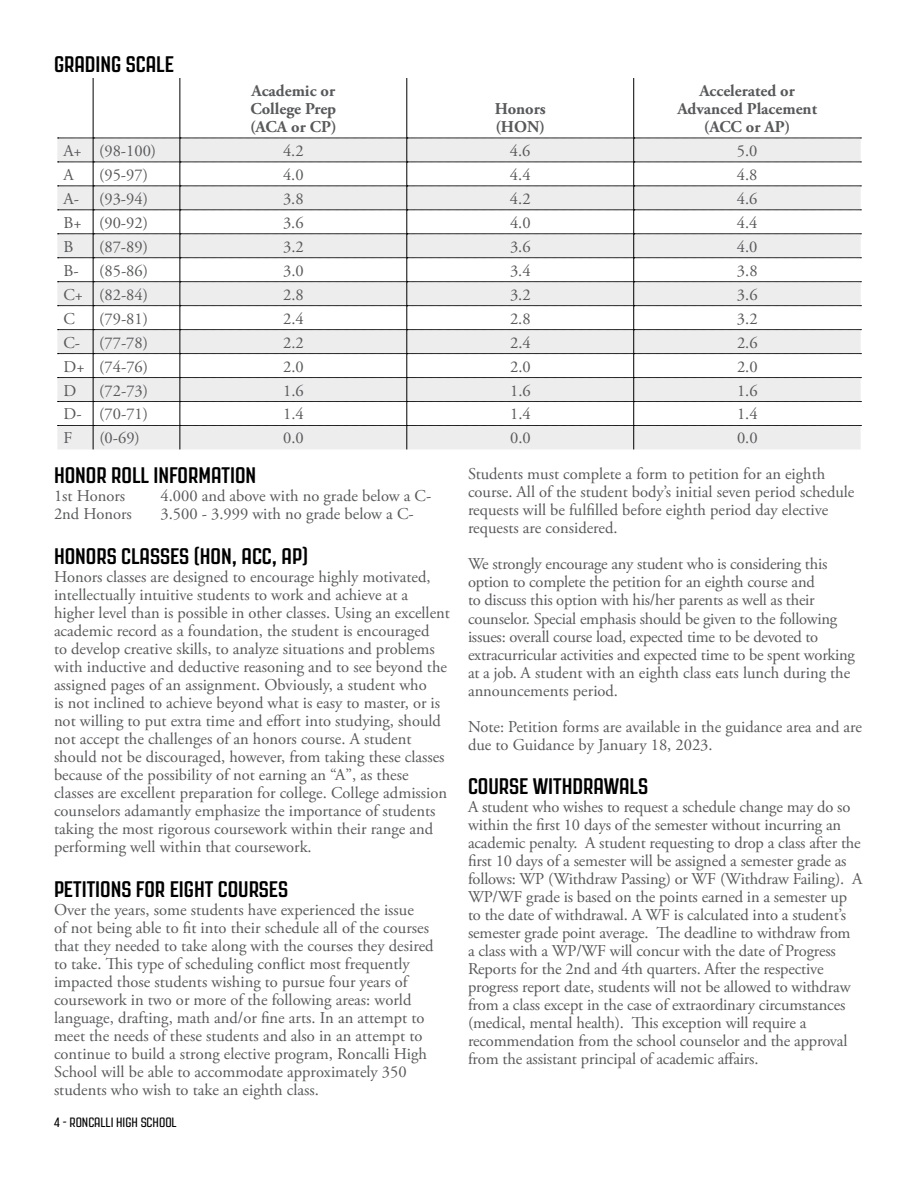
<style>
.page{position:relative;width:918px;height:1188px;background:#fff}
.page>*{position:absolute;margin:0;border:0;box-sizing:border-box;transform-origin:0 0}
.t1{font:700 22.5px "Revolution Gothic";color:#000}
.t2{font:16.5px/18px "Adobe Garamond Pro";color:#58595b}
.t3{font:700 16.5px/18px "Adobe Garamond Pro";color:#58595b;text-align:justify}
.t4{font:13.5px "Revolution Gothic";color:#000}
</style>
<div class="page">
<hr style="left:93px;top:78px;width:1px;height:60px;background:#000">
<hr style="left:180px;top:78px;width:1px;height:60px;background:#000">
<hr style="left:407px;top:78px;width:1px;height:60px;background:#000">
<hr style="left:633px;top:78px;width:1px;height:60px;background:#000">
<svg style="left:58px;top:138px;width:803px;height:311px"></svg>
<h1 class="t1" style="left:54px;top:52px;width:121px">GRADING SCALE</h1>
<p class="t3" style="left:250px;top:82px;width:88px">Academic or College Prep (ACA or CP)</p>
<p class="t3" style="left:495px;top:100px;width:53px">Honors (HON)</p>
<p class="t3" style="left:677px;top:82px;width:141px;text-align:center">Accelerated or<br>Advanced Placement (ACC or AP)</p>
<p class="t2" style="left:63px;top:142px;width:94px">A+ (98-100)</p>
<p class="t2" style="left:283px;top:142px;width:22px">4.2</p>
<p class="t2" style="left:510px;top:142px;width:22px">4.6</p>
<p class="t2" style="left:737px;top:142px;width:22px">5.0</p>
<p class="t2" style="left:63px;top:166px;width:12px">A</p>
<p class="t2" style="left:99px;top:166px;width:50px">(95-97)</p>
<p class="t2" style="left:283px;top:166px;width:22px">4.0</p>
<p class="t2" style="left:510px;top:166px;width:22px">4.4</p>
<p class="t2" style="left:737px;top:166px;width:22px">4.8</p>
<p class="t2" style="left:63px;top:190px;width:86px">A- (93-94)</p>
<p class="t2" style="left:283px;top:190px;width:22px">3.8</p>
<p class="t2" style="left:510px;top:190px;width:22px">4.2</p>
<p class="t2" style="left:737px;top:190px;width:22px">4.6</p>
<p class="t2" style="left:63px;top:214px;width:86px">B+ (90-92)</p>
<p class="t2" style="left:283px;top:214px;width:22px">3.6</p>
<p class="t2" style="left:510px;top:214px;width:22px">4.0</p>
<p class="t2" style="left:737px;top:214px;width:22px">4.4</p>
<p class="t2" style="left:63px;top:238px;width:11px">B</p>
<p class="t2" style="left:99px;top:238px;width:50px">(87-89)</p>
<p class="t2" style="left:283px;top:238px;width:22px">3.2</p>
<p class="t2" style="left:510px;top:238px;width:22px">3.6</p>
<p class="t2" style="left:737px;top:238px;width:22px">4.0</p>
<p class="t2" style="left:63px;top:262px;width:86px">B- (85-86)</p>
<p class="t2" style="left:283px;top:262px;width:22px">3.0</p>
<p class="t2" style="left:510px;top:262px;width:22px">3.4</p>
<p class="t2" style="left:737px;top:262px;width:22px">3.8</p>
<p class="t2" style="left:63px;top:286px;width:86px">C+ (82-84)</p>
<p class="t2" style="left:283px;top:286px;width:22px">2.8</p>
<p class="t2" style="left:510px;top:286px;width:22px">3.2</p>
<p class="t2" style="left:737px;top:286px;width:22px">3.6</p>
<p class="t2" style="left:63px;top:310px;width:13px">C</p>
<p class="t2" style="left:99px;top:310px;width:50px">(79-81)</p>
<p class="t2" style="left:283px;top:310px;width:22px">2.4</p>
<p class="t2" style="left:510px;top:310px;width:22px">2.8</p>
<p class="t2" style="left:737px;top:310px;width:22px">3.2</p>
<p class="t2" style="left:64px;top:334px;width:86px">C- (77-78)</p>
<p class="t2" style="left:283px;top:334px;width:22px">2.2</p>
<p class="t2" style="left:510px;top:334px;width:22px">2.4</p>
<p class="t2" style="left:737px;top:334px;width:22px">2.6</p>
<p class="t2" style="left:64px;top:358px;width:86px">D+ (74-76)</p>
<p class="t2" style="left:283px;top:358px;width:22px">2.0</p>
<p class="t2" style="left:510px;top:358px;width:22px">2.0</p>
<p class="t2" style="left:737px;top:358px;width:22px">2.0</p>
<p class="t2" style="left:64px;top:382px;width:14px">D</p>
<p class="t2" style="left:99px;top:382px;width:50px">(72-73)</p>
<p class="t2" style="left:283px;top:382px;width:22px">1.6</p>
<p class="t2" style="left:510px;top:382px;width:22px">1.6</p>
<p class="t2" style="left:737px;top:382px;width:22px">1.6</p>
<p class="t2" style="left:64px;top:406px;width:86px">D- (70-71)</p>
<p class="t2" style="left:283px;top:406px;width:22px">1.4</p>
<p class="t2" style="left:510px;top:406px;width:22px">1.4</p>
<p class="t2" style="left:737px;top:406px;width:22px">1.4</p>
<p class="t2" style="left:64px;top:430px;width:10px">F</p>
<p class="t2" style="left:99px;top:430px;width:42px">(0-69)</p>
<p class="t2" style="left:283px;top:430px;width:22px">0.0</p>
<p class="t2" style="left:510px;top:430px;width:22px">0.0</p>
<p class="t2" style="left:737px;top:430px;width:22px">0.0</p>
<h1 class="t1" style="left:54px;top:463px;width:204px">HONOR ROLL INFORMATION</h1>
<p class="t2" style="left:54px;top:487px;width:73px">1st Honors</p>
<p class="t2" style="left:161px;top:487px;width:272px">4.000 and above with no grade below a C-</p>
<p class="t2" style="left:54px;top:505px;width:79px">2nd Honors</p>
<p class="t2" style="left:161px;top:505px;width:255px">3.500 - 3.999 with no grade below a C-</p>
<h1 class="t1" style="left:54px;top:544px;width:256px">HONORS CLASSES (HON, ACC, AP)</h1>
<p class="t2" style="left:54px;top:568px;width:397px">Honors classes are designed to encourage highly motivated, intellectually intuitive students to work and achieve at a higher level than is possible in other classes. Using an excellent academic record as a foundation, the student is encouraged<br>to develop creative skills, to analyze situations and problems with inductive and deductive reasoning and to see beyond the assigned pages of an assignment. Obviously, a student who<br>is not inclined to achieve beyond what is easy to master, or is not willing to put extra time and effort into studying, should not accept the challenges of an honors course. A student should not be discouraged, however, from taking these classes because of the possibility of not earning an “A”, as these classes are excellent preparation for college. College admission counselors adamantly emphasize the importance of students taking the most rigorous coursework within their range and performing well within that coursework.</p>
<h1 class="t1" style="left:54px;top:877px;width:236px">PETITIONS FOR EIGHT COURSES</h1>
<p class="t2" style="left:54px;top:901px;width:381px">Over the years, some students have experienced the issue<br>of not being able to fit into their schedule all of the courses that they needed to take along with the courses they desired to take. This type of scheduling conflict most frequently impacted those students wishing to pursue four years of coursework in two or more of the following areas: world language, drafting, math and/or fine arts. In an attempt to meet the needs of these students and also in an attempt to continue to build a strong elective program, Roncalli High School will be able to accommodate approximately 350 students who wish to take an eighth class.</p>
<p class="t2" style="left:468px;top:466px;width:388px">Students must complete a form to petition for an eighth course. All of the student body’s initial seven period schedule requests will be fulfilled before eighth period day elective requests are considered.</p>
<p class="t2" style="left:468px;top:556px;width:388px">We strongly encourage any student who is considering this option to complete the petition for an eighth course and<br>to discuss this option with his/her parents as well as their counselor. Special emphasis should be given to the following issues: overall course load, expected time to be devoted to extracurricular activities and expected time to be spent working at a job. A student with an eighth class eats lunch during the announcements period.</p>
<p class="t2" style="left:468px;top:718px;width:396px">Note: Petition forms are available in the guidance area and are due to Guidance by January 18, 2023.</p>
<h1 class="t1" style="left:468px;top:775px;width:182px">COURSE WITHDRAWALS</h1>
<p class="t2" style="left:468px;top:799px;width:396px">A student who wishes to request a schedule change may do so within the first 10 days of the semester without incurring an academic penalty. A student requesting to drop a class after the first 10 days of a semester will be assigned a semester grade as follows: WP (Withdraw Passing) or WF (Withdraw Failing). A WP/WF grade is based on the points earned in a semester up to the date of withdrawal. A WF is calculated into a student’s semester grade point average. The deadline to withdraw from<br>a class with a WP/WF will concur with the date of Progress Reports for the 2nd and 4th quarters. After the respective progress report date, students will not be allowed to withdraw from a class except in the case of extraordinary circumstances (medical, mental health). This exception will require a recommendation from the school counselor and the approval from the assistant principal of academic affairs.</p>
<p class="t4" style="left:54px;top:1115px;width:124px">4 - RONCALLI HIGH SCHOOL</p>
</div>
